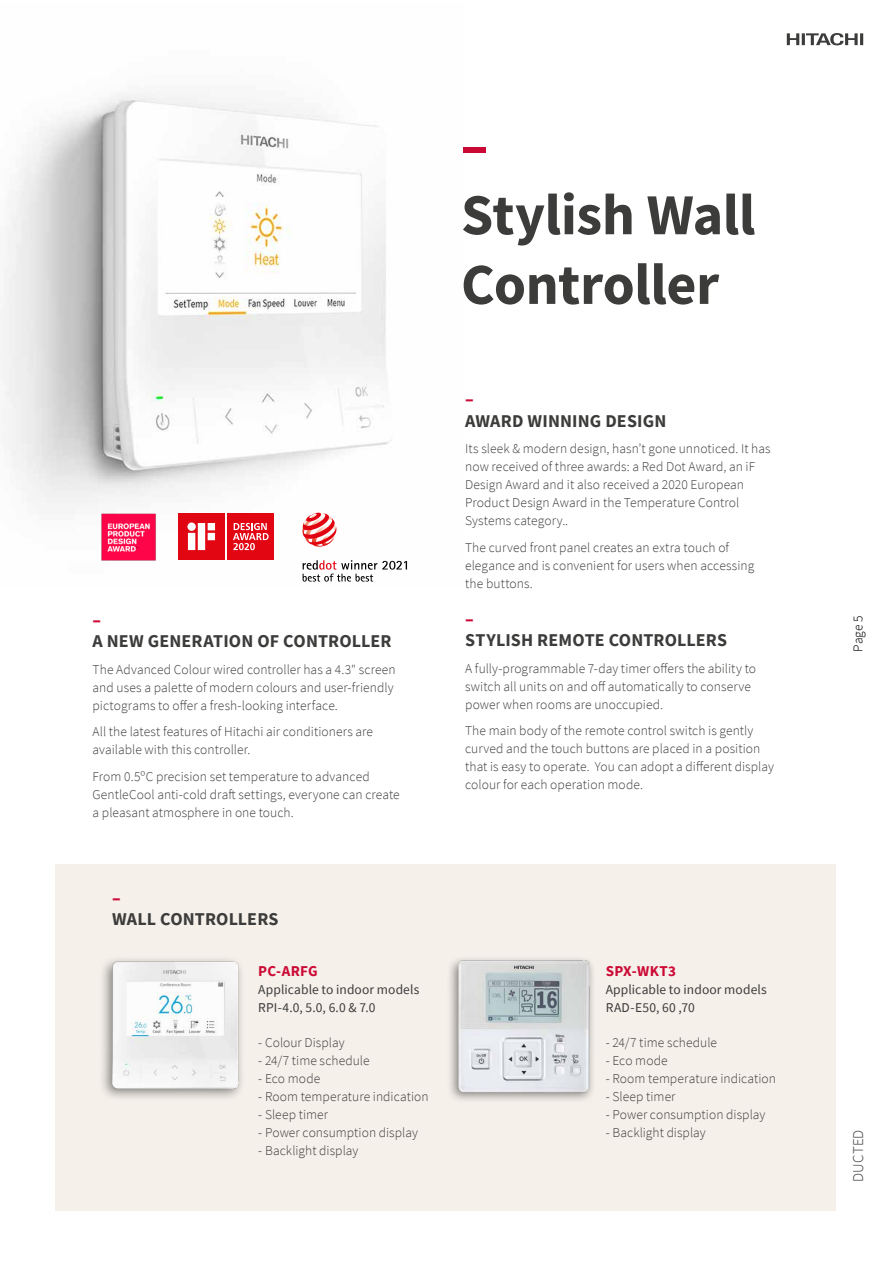
<style>
.page{position:relative;width:893px;height:1263px;background:#fff}
.page>*{position:absolute;margin:0;border:0;box-sizing:border-box;transform-origin:0 0}
.t1{font:700 58.05px/69.6px "Source Sans Pro";letter-spacing:-.01em;color:#3c3c3b}
.t2{font:700 58.05px "Source Sans Pro";color:#cc0935}
.t3{font:700 18px "Source Sans Pro";letter-spacing:.01em;color:#3c3c3b}
.t4{font:700 18px "Source Sans Pro";color:#cc0935}
.t5{font:700 15px "Source Sans Pro";letter-spacing:.02em;color:#cc0935}
.t6{font:300 15px "Source Sans Pro";letter-spacing:.01em;color:#3c3c3b}
.t7{font:300 13.5px/18px "Source Sans Pro";letter-spacing:.005em;color:#3c3c3b}
.t8{font:13.5px/18px "Source Sans Pro";letter-spacing:.01em;color:#3c3c3b}
.t9{font:300 13.5px "Source Sans Pro";color:#000}
</style>
<div class="page">
<img style="left:1px;top:94px;width:407px;height:487px">
<div style="left:55px;top:864px;width:780px;height:346px;background:#f5f0ea"></div>
<div style="left:447px;top:955px;width:149px;height:149px;background:#000;opacity:.45"></div>
<img style="left:455px;top:959px;width:136px;height:145px">
<div style="left:99px;top:955px;width:146px;height:147px;background:#000;opacity:.45"></div>
<img style="left:107px;top:959px;width:138px;height:139px">
<img style="left:99px;top:510px;width:60px;height:53px">
<div style="left:176px;top:511px;width:101px;height:51px;background:#fff"></div>
<div style="left:178px;top:513px;width:47px;height:47px;background:#e30613"></div>
<svg style="left:187px;top:522px;width:28px;height:28px"></svg>
<div style="left:227px;top:513px;width:47px;height:47px;background:#e30613"></div>
<svg style="left:233px;top:523px;width:36px;height:27px"></svg>
<svg style="left:303px;top:560px;width:104px;height:22px"></svg>
<svg style="left:302px;top:513px;width:34px;height:34px"></svg>
<svg style="left:787px;top:33px;width:76px;height:12px"></svg>
<div style="left:824px;top:1104px;width:68px;height:103px;background:#fff;opacity:.6"></div>
<h1 class="t2" style="left:461px;top:106px;width:29px">–</h1>
<h1 class="t1" style="left:461px;top:179px;width:296px">Stylish Wall<br>Controller</h1>
<h2 class="t4" style="left:93px;top:607px;width:10px">–</h2>
<h2 class="t3" style="left:93px;top:629px;width:300px">A NEW GENERATION OF CONTROLLER</h2>
<p class="t7" style="left:93px;top:660px;width:305px">The Advanced Colour wired controller has a 4.3" screen and uses a palette of modern colours and user-friendly pictograms to offer a fresh-looking interface.</p>
<p class="t7" style="left:93px;top:723px;width:282px">All the latest features of Hitachi air conditioners are available with this controller.</p>
<p class="t7" style="left:93px;top:767px;width:309px">From 0.5ºC precision set temperature to advanced<br>GentleCool anti-cold draft settings, everyone can create a pleasant atmosphere in one touch.</p>
<h2 class="t4" style="left:112px;top:885px;width:10px">–</h2>
<h2 class="t3" style="left:112px;top:907px;width:168px">WALL CONTROLLERS</h2>
<p class="t5" style="left:258px;top:961px;width:61px">PC-ARFG</p>
<p class="t8" style="left:258px;top:980px;width:163px">Applicable to indoor models<br>RPI-4.0, 5.0, 6.0 &amp; 7.0</p>
<p class="t7" style="left:258px;top:1033px;width:88px">- Colour Display</p>
<p class="t7" style="left:258px;top:1051px;width:113px">- 24/7 time schedule</p>
<p class="t7" style="left:258px;top:1069px;width:63px">- Eco mode</p>
<p class="t7" style="left:258px;top:1087px;width:172px">- Room temperature indication</p>
<p class="t7" style="left:258px;top:1105px;width:71px">- Sleep timer</p>
<p class="t7" style="left:258px;top:1123px;width:161px">- Power consumption display</p>
<p class="t7" style="left:258px;top:1141px;width:102px">- Backlight display</p>
<h2 class="t4" style="left:465px;top:387px;width:10px">–</h2>
<h2 class="t3" style="left:465px;top:408px;width:203px">AWARD WINNING DESIGN</h2>
<p class="t7" style="left:465px;top:440px;width:307px">Its sleek &amp; modern design, hasn’t gone unnoticed. It has now received of three awards: a Red Dot Award, an iF Design Award and it also received a 2020 European Product Design Award in the Temperature Control Systems category..</p>
<p class="t7" style="left:465px;top:538px;width:291px">The curved front panel creates an extra touch of elegance and is convenient for users when accessing the buttons.</p>
<h2 class="t4" style="left:465px;top:607px;width:10px">–</h2>
<h2 class="t3" style="left:465px;top:628px;width:263px">STYLISH REMOTE CONTROLLERS</h2>
<p class="t7" style="left:465px;top:659px;width:292px">A fully-programmable 7-day timer offers the ability to switch all units on and off automatically to conserve power when rooms are unoccupied.</p>
<p class="t7" style="left:465px;top:722px;width:310px">The main body of the remote control switch is gently curved and the touch buttons are placed in a position that is easy to operate. You can adopt a different display colour for each operation mode.</p>
<p class="t5" style="left:606px;top:961px;width:72px">SPX-WKT3</p>
<p class="t8" style="left:606px;top:980px;width:163px">Applicable to indoor models<br>RAD-E50, 60 ,70</p>
<p class="t7" style="left:606px;top:1033px;width:113px">- 24/7 time schedule</p>
<p class="t7" style="left:606px;top:1051px;width:63px">- Eco mode</p>
<p class="t7" style="left:606px;top:1069px;width:172px">- Room temperature indication</p>
<p class="t7" style="left:606px;top:1087px;width:71px">- Sleep timer</p>
<p class="t7" style="left:606px;top:1105px;width:161px">- Power consumption display</p>
<p class="t7" style="left:606px;top:1123px;width:102px">- Backlight display</p>
<p class="t9" style="left:849px;top:652px;width:38px;rotate:-90deg">Page 5</p>
<p class="t6" style="left:849px;top:1182px;width:54px;rotate:-90deg">DUCTED</p>
</div>
